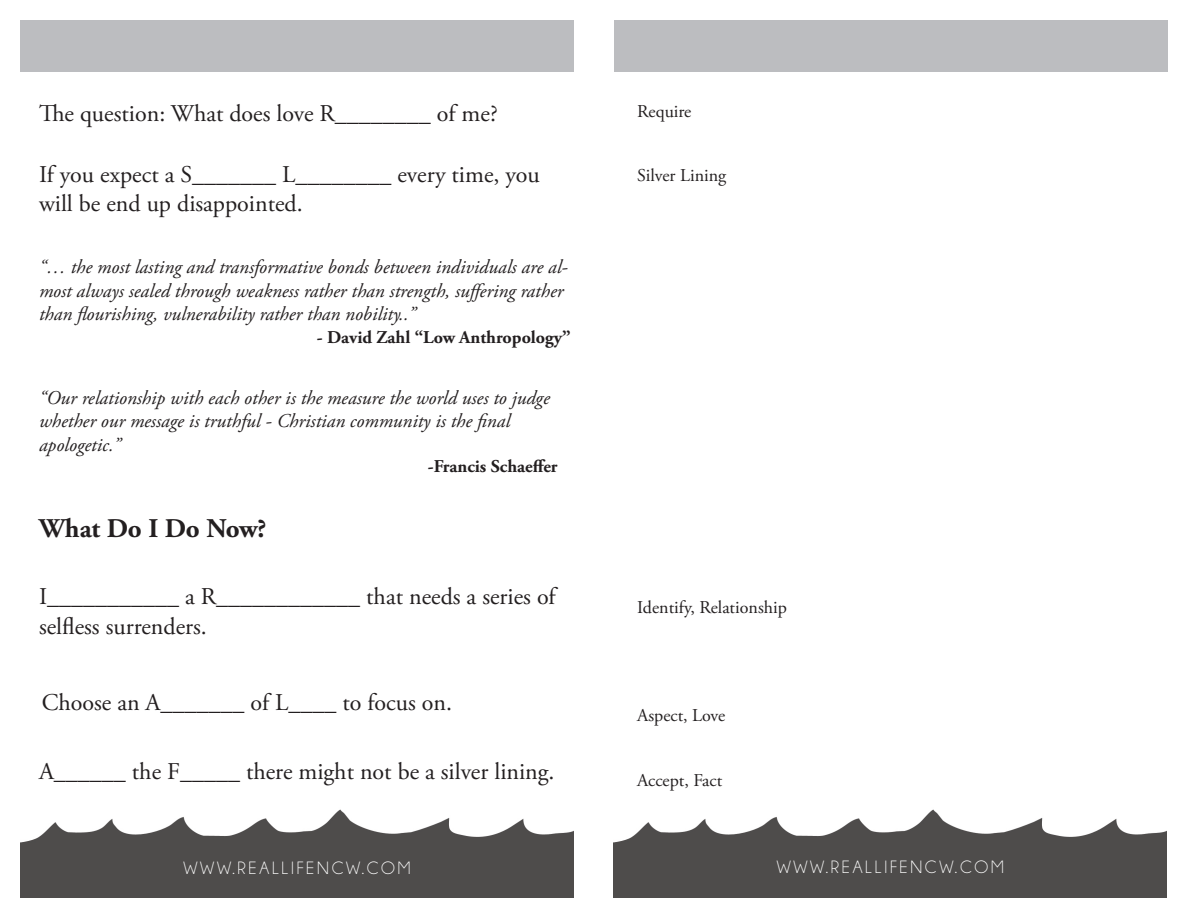
<style>
.page{position:relative;width:1188px;height:918px;background:#fff}
.page>*{position:absolute;margin:0;border:0;box-sizing:border-box;transform-origin:0 0}
.t1{font:700 27px "Adobe Garamond Pro";letter-spacing:-.01em;color:#231f20}
.t2{font:24px/28.8px "Adobe Garamond Pro";color:#231f20}
.t3{font:italic 19.5px/23.4px "Adobe Garamond Pro";color:#231f20}
.t4{font:18px "Adobe Garamond Pro";color:#231f20}
.t5{font:700 18px "Adobe Garamond Pro";color:#231f20}
.t6{font:18px "Champagne&Limousines";letter-spacing:.15em;color:#fff}
</style>
<div class="page">
<img style="left:614px;top:809px;width:553px;height:89px">
<img style="left:20px;top:809px;width:554px;height:89px">
<div style="left:614px;top:20px;width:554px;height:52px;background:#bcbdc0"></div>
<div style="left:20px;top:20px;width:554px;height:52px;background:#bcbdc0"></div>
<p class="t2" style="left:39px;top:100px;width:460px">The question: What does love R________ of me?</p>
<p class="t4" style="left:637px;top:100px;width:56px">Require</p>
<p class="t2" style="left:39px;top:161px;width:502px">If you expect a S_______ L________ every time, you will be end up disappointed.</p>
<p class="t3" style="left:39px;top:256px;width:530px">“… the most lasting and transformative bonds between individuals are al&shy;most always sealed through weakness rather than strength, suffering rather than flourishing, vulnerability rather than nobility..”</p>
<p class="t5" style="left:317px;top:327px;width:255px">- David Zahl “Low Anthropology”</p>
<p class="t3" style="left:39px;top:387px;width:512px">“Our relationship with each other is the measure the world uses to judge whether our message is truthful - Christian community is the final</p>
<p class="t3" style="left:39px;top:433px;width:83px">apologetic.”</p>
<p class="t5" style="left:428px;top:456px;width:131px">-Francis Schaeffer</p>
<p class="t1" style="left:39px;top:513px;width:229px">What Do I Do Now?</p>
<p class="t2" style="left:39px;top:583px;width:518px">I___________ a R____________ that needs a series of</p>
<p class="t2" style="left:39px;top:613px;width:169px">selfless surrenders.</p>
<p class="t2" style="left:42px;top:689px;width:412px">Choose an A_______ of L____ to focus on.</p>
<p class="t2" style="left:39px;top:758px;width:517px">A______ the F_____ there might not be a silver lining.</p>
<p class="t6" style="left:183px;top:858px;width:229px">WWW.REALLIFENCW.COM</p>
<p class="t4" style="left:637px;top:165px;width:91px">Silver Lining</p>
<p class="t4" style="left:637px;top:597px;width:151px">Identify, Relationship</p>
<p class="t4" style="left:637px;top:705px;width:90px">Aspect, Love</p>
<p class="t4" style="left:637px;top:770px;width:86px">Accept, Fact</p>
<p class="t6" style="left:777px;top:858px;width:229px">WWW.REALLIFENCW.COM</p>
</div>
